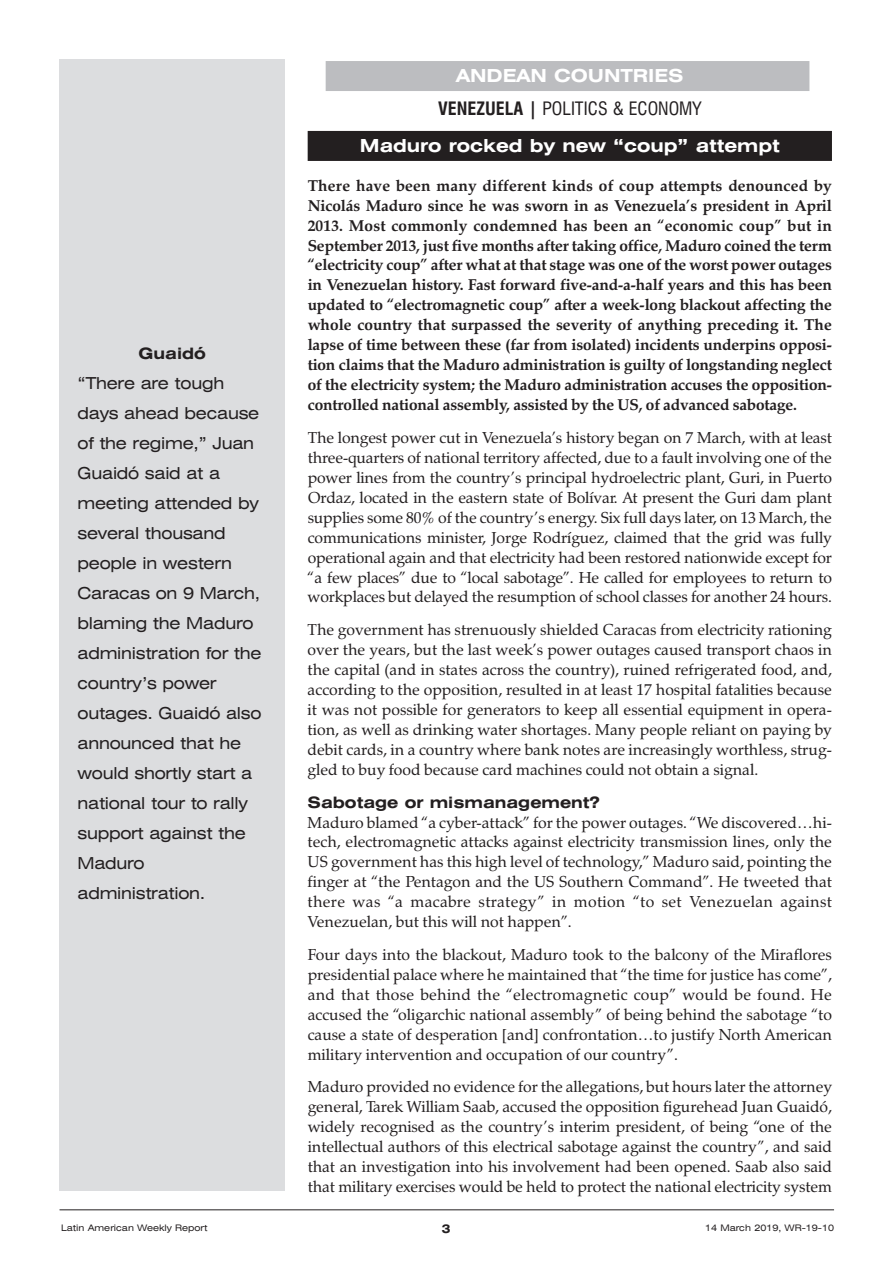
<style>
.page{position:relative;width:893px;height:1263px;background:#fff}
.page>*{position:absolute;margin:0;border:0;box-sizing:border-box;transform-origin:0 0}
.t1{font:condensed 18px/33.5px "Swiss 721 BT";color:#231f20;text-align:center}
.t2{font:700 expanded 18px "Swiss 721 BT";color:#fff}
.t3{font:expanded 16.5px/30px "Swiss 721 BT";letter-spacing:-.015em;color:#231f20}
.t4{font:15.75px/20px "Zapf Calligraphic 801 BT";color:#231f20;text-align:justify}
.t5{font:700 15.75px/20px "Zapf Calligraphic 801 BT";letter-spacing:-.01em;color:#231f20;text-align:justify}
.t6{font:700 expanded 15.75px "Swiss 721 BT";color:#231f20}
.t7{font:700 expanded 12px "Swiss 721 BT";color:#231f20}
.t8{font:expanded 9px "Swiss 721 BT";color:#231f20}
.s1{font-weight:700;font-stretch:expanded;color:#fff}
.s2{font-weight:700}
</style>
<div class="page">
<div style="left:326px;top:61px;width:483px;height:30px;background:#bcbdc0"></div>
<div style="left:308px;top:131px;width:524px;height:30px;background:#231f20"></div>
<div style="left:60px;top:60px;width:225px;height:1131px;background:#dcdddf"></div>
<hr style="left:60px;top:1209px;width:774px;height:1px;background:#231f20">
<p class="t6" style="left:139px;top:344px;width:69px">Guaidó</p>
<p class="t3" style="left:78px;top:368px;width:186px">“There are tough days ahead because of the regime,” Juan<br>Guaidó said at a meeting attended by several thousand people in western<br>Caracas on 9 March, blaming the Maduro administration for the country’s power outages. Guaidó also announced that he would shortly start a national tour to rally support against the<br>Maduro administration.</p>
<p class="t1" style="left:438px;top:59px;width:265px"><span class="s1">ANDEAN COUNTRIES<br></span><span class="s2">VENEZUELA |</span> POLITICS &amp; ECONOMY</p>
<p class="t2" style="left:360px;top:135px;width:421px">Maduro rocked by new “coup” attempt</p>
<p class="t5" style="left:308px;top:175px;width:526px">There have been many different kinds of coup attempts denounced by Nicolás Maduro since he was sworn in as Venezuela’s president in April 2013. Most commonly condemned has been an “economic coup” but in September 2013, just five months after taking office, Maduro coined the term “electricity coup” after what at that stage was one of the worst power outages in Venezuelan history. Fast forward five-and-a-half years and this has been updated to “electromagnetic coup” after a week-long blackout affecting the whole country that surpassed the severity of anything preceding it. The lapse of time between these (far from isolated) incidents underpins opposi&shy;tion claims that the Maduro administration is guilty of longstanding neglect of the electricity system; the Maduro administration accuses the opposition&shy;controlled national assembly, assisted by the US, of advanced sabotage.</p>
<p class="t4" style="left:308px;top:427px;width:526px">The longest power cut in Venezuela’s history began on 7 March, with at least three-quarters of national territory affected, due to a fault involving one of the power lines from the country’s principal hydroelectric plant, Guri, in Puerto Ordaz, located in the eastern state of Bolívar. At present the Guri dam plant supplies some 80% of the country’s energy. Six full days later, on 13 March, the communications minister, Jorge Rodríguez, claimed that the grid was fully operational again and that electricity had been restored nationwide except for “a few places” due to “local sabotage”. He called for employees to return to workplaces but delayed the resumption of school classes for another 24 hours.</p>
<p class="t4" style="left:308px;top:620px;width:526px">The government has strenuously shielded Caracas from electricity rationing over the years, but the last week’s power outages caused transport chaos in the capital (and in states across the country), ruined refrigerated food, and, according to the opposition, resulted in at least 17 hospital fatalities because it was not possible for generators to keep all essential equipment in opera&shy;tion, as well as drinking water shortages. Many people reliant on paying by debit cards, in a country where bank notes are increasingly worthless, strug&shy;gled to buy food because card machines could not obtain a signal.</p>
<p class="t6" style="left:308px;top:793px;width:294px">Sabotage or mismanagement?</p>
<p class="t4" style="left:308px;top:812px;width:526px">Maduro blamed “a cyber-attack” for the power outages. “We discovered…hi&shy;tech, electromagnetic attacks against electricity transmission lines, only the US government has this high level of technology,” Maduro said, pointing the finger at “the Pentagon and the US Southern Command”. He tweeted that there was “a macabre strategy” in motion “to set Venezuelan against Venezuelan, but this will not happen”.</p>
<p class="t4" style="left:308px;top:944px;width:526px">Four days into the blackout, Maduro took to the balcony of the Miraflores presidential palace where he maintained that “the time for justice has come”, and that those behind the “electromagnetic coup” would be found. He accused the “oligarchic national assembly” of being behind the sabotage “to cause a state of desperation [and] confrontation…to justify North American military intervention and occupation of our country”.</p>
<p class="t4" style="left:308px;top:1077px;width:526px">Maduro provided no evidence for the allegations, but hours later the attorney general, Tarek William Saab, accused the opposition figurehead Juan Guaidó, widely recognised as the country’s interim president, of being “one of the intellectual authors of this electrical sabotage against the country”, and said that an investigation into his involvement had been opened. Saab also said that military exercises would be held to protect the national electricity system</p>
<p class="t8" style="left:61px;top:1223px;width:148px">Latin American Weekly Report</p>
<p class="t7" style="left:442px;top:1221px;width:10px">3</p>
<p class="t8" style="left:705px;top:1223px;width:131px">14 March 2019, WR-19-10</p>
</div>
